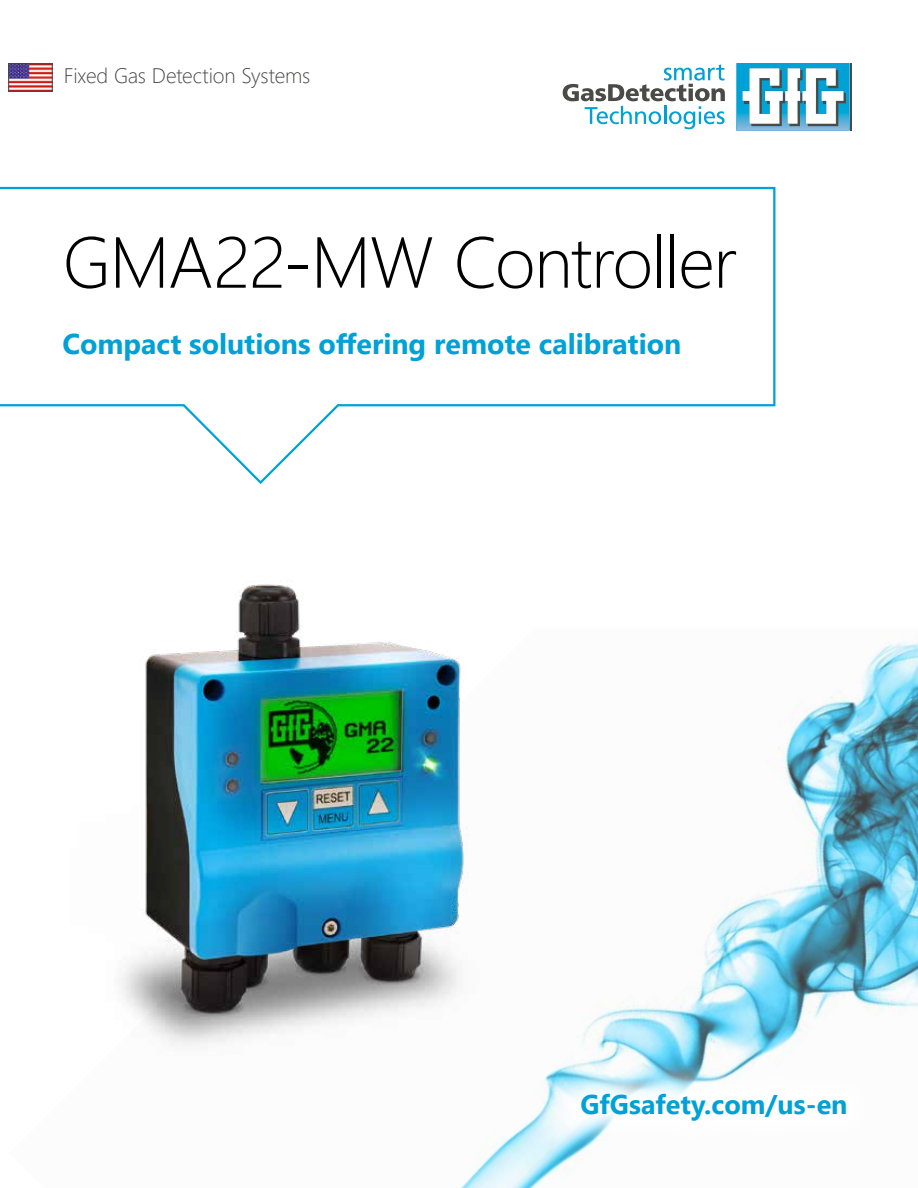
<style>
.page{position:relative;width:918px;height:1188px;background:#fff}
.page>*{position:absolute;margin:0;border:0;box-sizing:border-box;transform-origin:0 0}
.t1{font:300 72px "Segoe UI";letter-spacing:-.02em;color:#000}
.t2{font:700 28.5px "Segoe UI";color:#00a1d6}
.t3{font:700 27px "Segoe UI";color:#00a1d6}
.t4{font:300 21px "Segoe UI";letter-spacing:-.01em;color:#4a4a49}
</style>
<div class="page">
<img style="left:460px;top:641px;width:458px;height:547px">
<hr style="left:850px;top:63px;width:2px;height:68px;background:#4a4a49">
<svg style="left:736px;top:63px;width:114px;height:68px"></svg>
<svg style="left:563px;top:64px;width:162px;height:65px"></svg>
<svg style="left:0;top:186px;width:776px;height:298px"></svg>
<img style="left:120px;top:584px;width:359px;height:471px">
<svg style="left:546px;top:1058px;width:335px;height:97px"></svg>
<img style="left:11px;top:66px;width:39px;height:23px">
<p class="t4" style="left:64px;top:56px;width:248px">Fixed Gas Detection Systems</p>
<h1 class="t1" style="left:63px;top:194px;width:676px">GMA22-MW Controller</h1>
<p class="t2" style="left:63px;top:317px;width:620px">Compact solutions offering remote calibration</p>
<p class="t3" style="left:580px;top:1079px;width:269px">GfGsafety.com/us-en</p>
</div>
